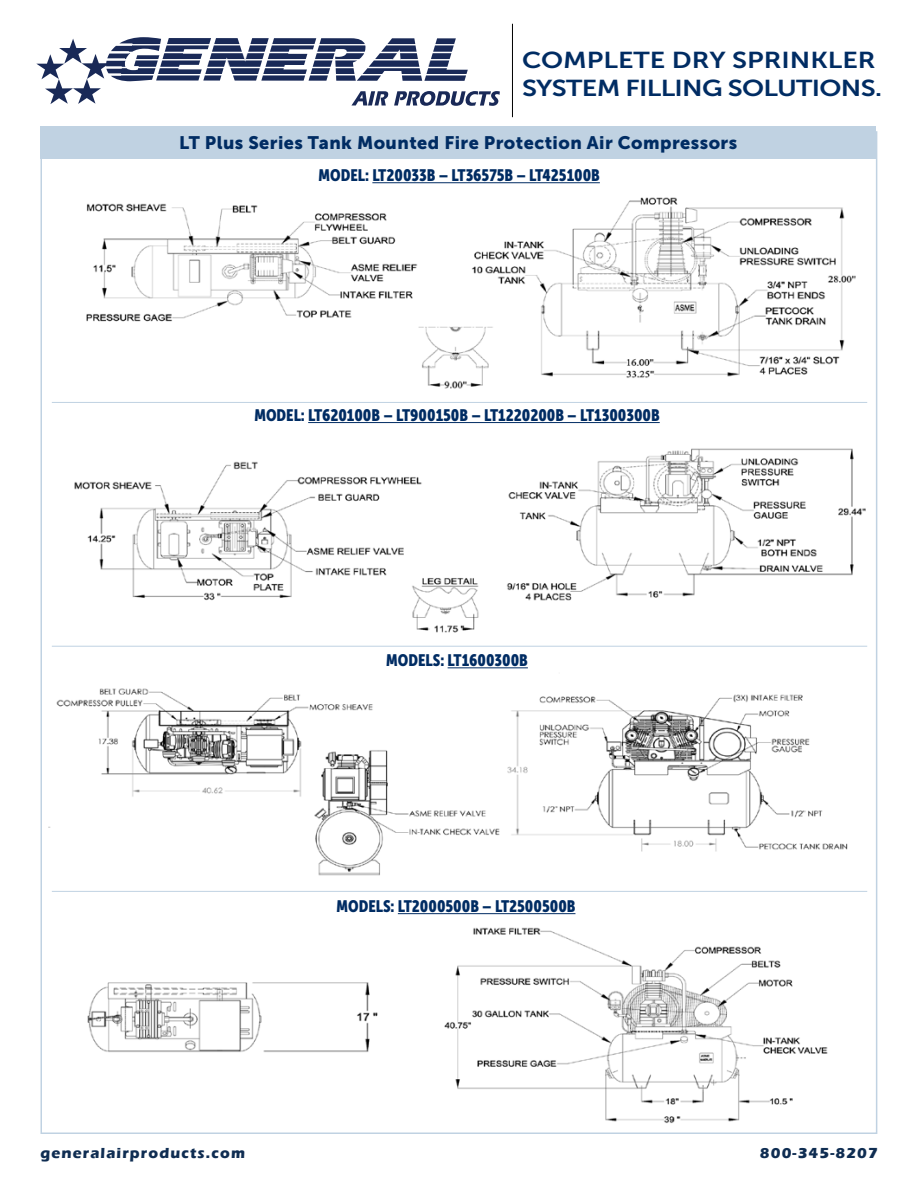
<style>
.page{position:relative;width:918px;height:1188px;background:#fff}
.page>*{position:absolute;margin:0;border:0;box-sizing:border-box;transform-origin:0 0}
.t1{font:22.95px/28.5px "Museo Sans 700";letter-spacing:-.025em;color:#002c63;scale:1.18 1}
.t2{font:18px "Museo Sans 900";letter-spacing:.025em;color:#002c63}
.t3{font:16.5px "Museo Sans Cond 900";color:#002c63}
.t4{font:700 15px "Eras ITC";letter-spacing:.075em;color:#0f2d52}
</style>
<div class="page">
<svg style="left:36px;top:37px;width:464px;height:69px"></svg>
<hr style="left:512px;top:24px;width:1px;height:93px;background:#000">
<div style="left:40px;top:126px;width:836px;height:32px;background:#c0d2e2"></div>
<img style="left:86px;top:183px;width:770px;height:206px">
<img style="left:74px;top:423px;width:792px;height:210px">
<img style="left:49px;top:667px;width:799px;height:209px">
<img style="left:87px;top:913px;width:741px;height:210px">
<hr style="left:52px;top:402px;width:815px;height:1px;background:#c0d2e2">
<hr style="left:52px;top:646px;width:815px;height:1px;background:#c0d2e2">
<hr style="left:52px;top:891px;width:815px;height:1px;background:#c0d2e2">
<hr style="left:372px;top:182px;width:228px;height:1px;background:#002c63">
<hr style="left:308px;top:422px;width:352px;height:1px;background:#002c63">
<hr style="left:448px;top:667px;width:80px;height:1px;background:#002c63">
<hr style="left:398px;top:913px;width:177px;height:1px;background:#002c63">
<h1 class="t1" style="left:522px;top:46px;width:307px">COMPLETE DRY SPRINKLER<br>SYSTEM FILLING SOLUTIONS.</h1>
<p class="t2" style="left:179px;top:132px;width:560px">LT Plus Series Tank Mounted Fire Protection Air Compressors</p>
<p class="t3" style="left:319px;top:166px;width:283px">MODEL: LT20033B – LT36575B – LT425100B</p>
<p class="t3" style="left:254px;top:406px;width:407px">MODEL: LT620100B – LT900150B – LT1220200B – LT1300300B</p>
<p class="t3" style="left:386px;top:651px;width:143px">MODELS: LT1600300B</p>
<p class="t3" style="left:337px;top:897px;width:240px">MODELS: LT2000500B – LT2500500B</p>
<p class="t4" style="left:40px;top:1145px;width:206px">generalairproducts.com</p>
<p class="t4" style="left:760px;top:1145px;width:120px">800-345-8207</p>
</div>
